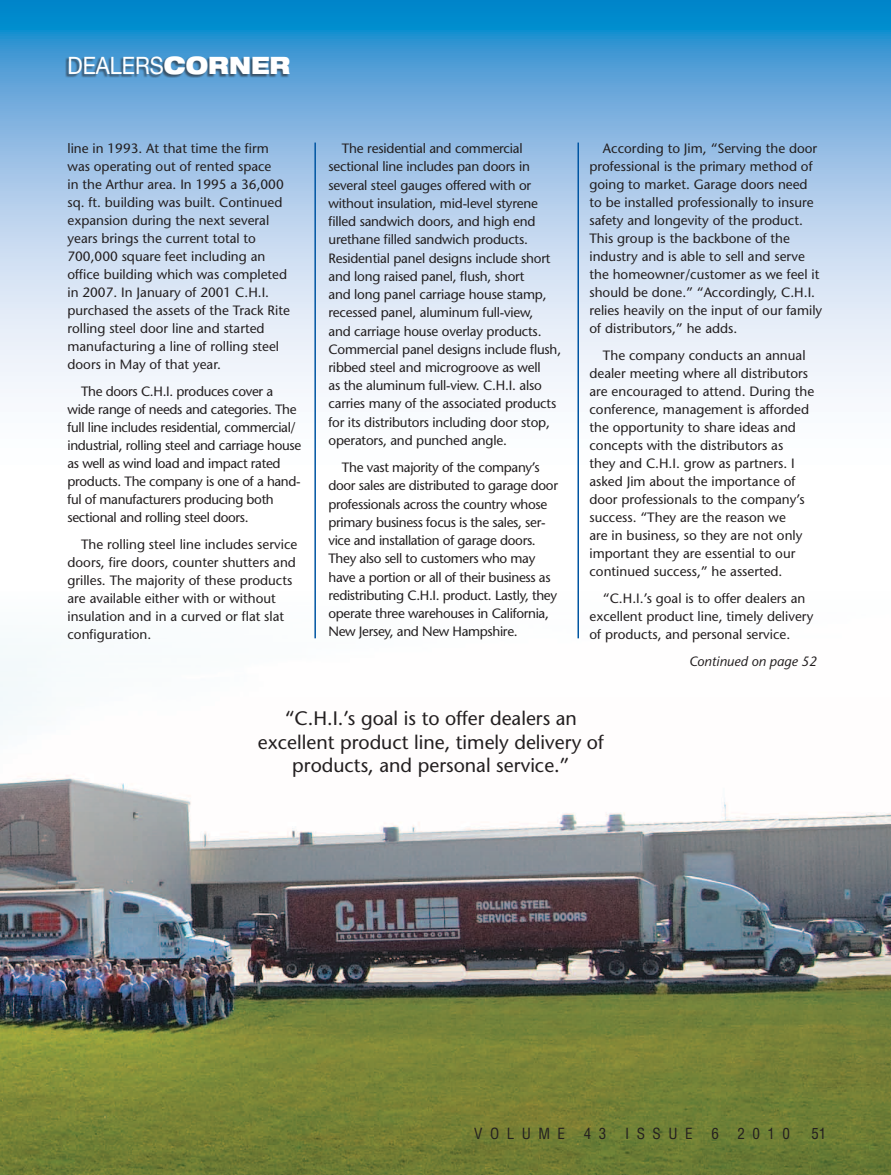
<style>
.page{position:relative;width:891px;height:1175px;background:#fff}
.page>*{position:absolute;margin:0;border:0;box-sizing:border-box;transform-origin:0 0}
.t1{font:24px "Helvetica Neue";color:#fff;scale:.9 1}
.t2{font:19.5px/23.4px "Stone Sans";color:#231f20;text-align:center}
.t3{font:condensed 15px "Helvetica";letter-spacing:.5em;color:#231f20}
.t4{font:13.5px/18px "Stone Sans";color:#231f20}
.t5{font:13.5px/18.1px "Stone Sans";letter-spacing:-.025em;color:#231f20}
.t6{font:italic 13.5px "Stone Sans";color:#231f20}
.s1{font-weight:900;font-stretch:expanded}
</style>
<div class="page">
<img style="left:0;top:592px;width:891px;height:582px">
<svg style="left:0;top:0;width:891px;height:526px"></svg>
<div style="left:65px;top:57px;width:225px;height:21px;background:#231f20;opacity:.6"></div>
<div style="left:250px;top:701px;width:363px;height:84px;background:#fff"></div>
<hr style="left:314px;top:142px;width:2px;height:496px;background:#0055a2">
<hr style="left:578px;top:142px;width:1px;height:496px;background:#0055a2">
<h1 class="t1" style="left:68px;top:51px;width:249px">DEALERS<span class="s1">CORNER</span></h1>
<p class="t4" style="left:68px;top:139px;width:224px">line in 1993. At that time the firm was operating out of rented space<br>in the Arthur area. In 1995 a 36,000 sq. ft. building was built. Continued expansion during the next several years brings the current total to 700,000 square feet including an office building which was completed in 2007. In January of 2001 C.H.I. purchased the assets of the Track Rite rolling steel door line and started manufacturing a line of rolling steel doors in May of that year.</p>
<p class="t5" style="left:68px;top:382px;width:235px;text-indent:14px">The doors C.H.I. produces cover a wide range of needs and categories. The full line includes residential, commercial/ industrial, rolling steel and carriage house as well as wind load and impact rated products. The company is one of a hand&shy;ful of manufacturers producing both sectional and rolling steel doors.</p>
<p class="t4" style="left:68px;top:535px;width:231px;text-indent:14px">The rolling steel line includes service doors, fire doors, counter shutters and grilles. The majority of these products are available either with or without insulation and in a curved or flat slat configuration.</p>
<p class="t4" style="left:328px;top:139px;width:234px;text-indent:14px">The residential and commercial sectional line includes pan doors in several steel gauges offered with or without insulation, mid-level styrene filled sandwich doors, and high end urethane filled sandwich products.<br>Residential panel designs include short and long raised panel, flush, short<br>and long panel carriage house stamp, recessed panel, aluminum full-view,<br>and carriage house overlay products.<br>Commercial panel designs include flush, ribbed steel and microgroove as well<br>as the aluminum full-view. C.H.I. also carries many of the associated products for its distributors including door stop, operators, and punched angle.</p>
<p class="t5" style="left:328px;top:458px;width:231px;text-indent:14px">The vast majority of the company’s door sales are distributed to garage door professionals across the country whose primary business focus is the sales, ser&shy;vice and installation of garage doors.<br>They also sell to customers who may have a portion or all of their business as redistributing C.H.I. product. Lastly, they operate three warehouses in California, New Jersey, and New Hampshire.</p>
<p class="t4" style="left:589px;top:139px;width:234px;text-indent:14px">According to Jim, “Serving the door professional is the primary method of going to market. Garage doors need to be installed professionally to insure safety and longevity of the product.<br>This group is the backbone of the industry and is able to sell and serve the homeowner/customer as we feel it should be done.” “Accordingly, C.H.I. relies heavily on the input of our family of distributors,” he adds.</p>
<p class="t4" style="left:589px;top:346px;width:226px;text-indent:14px">The company conducts an annual dealer meeting where all distributors are encouraged to attend. During the conference, management is afforded the opportunity to share ideas and concepts with the distributors as<br>they and C.H.I. grow as partners. I asked Jim about the importance of door professionals to the company’s success. “They are the reason we<br>are in business, so they are not only important they are essential to our continued success,” he asserted.</p>
<p class="t4" style="left:589px;top:589px;width:225px;text-indent:14px">“C.H.I.’s goal is to offer dealers an excellent product line, timely delivery of products, and personal service.</p>
<p class="t6" style="left:689px;top:653px;width:129px">Continued on page 52</p>
<h2 class="t2" style="left:258px;top:706px;width:347px">“C.H.I.’s goal is to offer dealers an excellent product line, timely delivery of products, and personal service.”</h2>
<p class="t3" style="left:474px;top:1123px;width:92px">VOLUME</p>
<p class="t3" style="left:584px;top:1123px;width:24px">4 3</p>
<p class="t3" style="left:625px;top:1123px;width:69px">ISSUE</p>
<p class="t3" style="left:711px;top:1123px;width:9px">6</p>
<p class="t3" style="left:738px;top:1123px;width:54px">2010</p>
<p class="t3" style="left:811px;top:1124px;width:16px">51</p>
</div>
